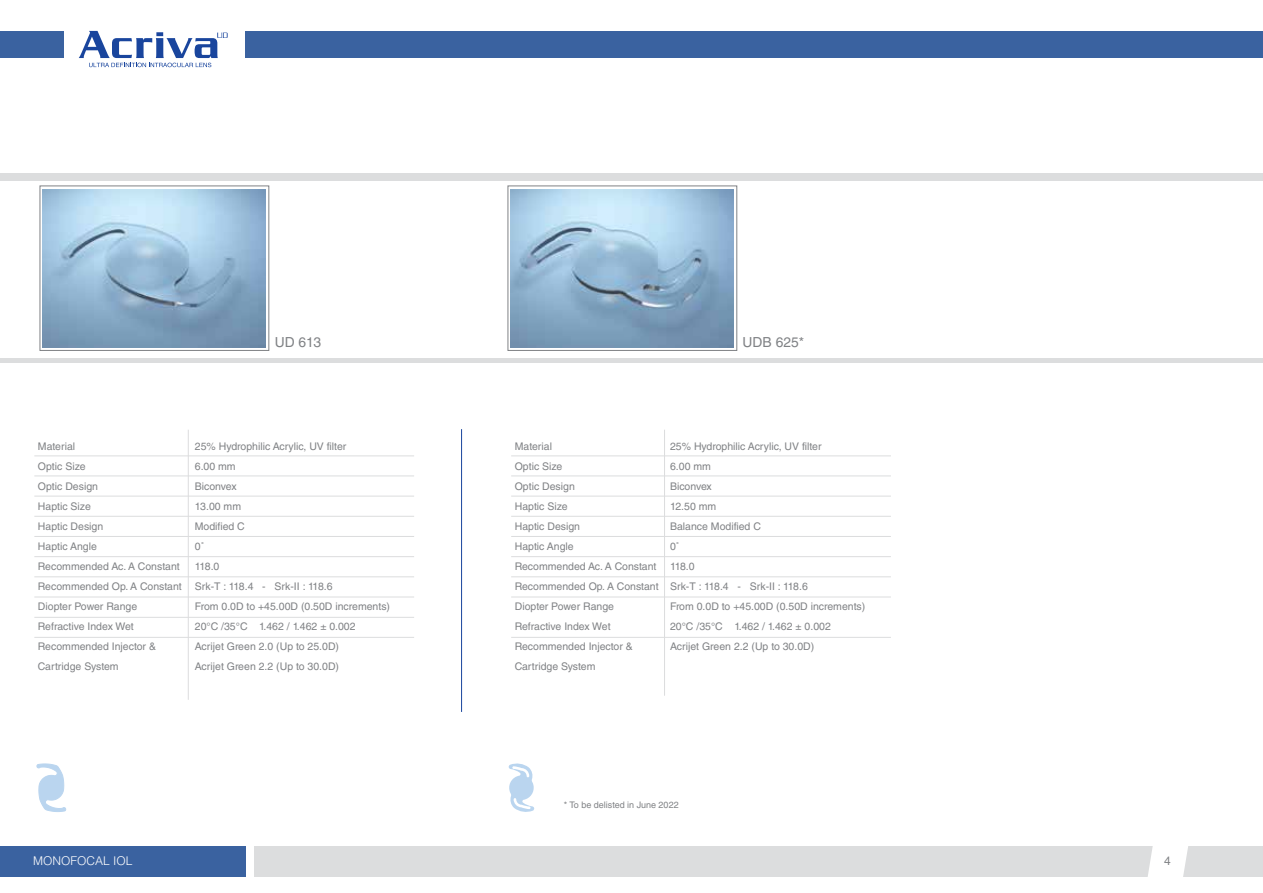
<style>
.page{position:relative;width:1263px;height:893px;background:#fff}
.page>*{position:absolute;margin:0;border:0;box-sizing:border-box;transform-origin:0 0}
.t1{font:13.8px "Helvetica LT Std";color:#808285}
.t2{font:300 12px "Helvetica LT Std";color:#fff}
.t3{font:12px "Helvetica LT Std";color:#808285}
.t4{font:10.5px/20.1px "Helvetica LT Std";color:#808285}
.t5{font:9px "Helvetica LT Std";color:#808285}
</style>
<div class="page">
<div style="left:0;top:846px;width:246px;height:31px;background:#3a62a0"></div>
<div style="left:255px;top:846px;width:1008px;height:31px;background:#dcddde"></div>
<div style="left:245px;top:32px;width:1018px;height:26px;background:#3a62a0"></div>
<div style="left:0;top:32px;width:63px;height:26px;background:#3a62a0"></div>
<svg style="left:79px;top:31px;width:149px;height:36px"></svg>
<hr style="left:0;top:358px;width:1263px;height:4px;background:#dcddde">
<div style="left:0;top:173px;width:1263px;height:8px;background:#dcddde"></div>
<hr style="left:188px;top:430px;width:1px;height:270px;background:#dcddde">
<hr style="left:34px;top:476px;width:380px;height:1px;background:#dcddde">
<hr style="left:34px;top:456px;width:380px;height:1px;background:#dcddde">
<hr style="left:34px;top:496px;width:380px;height:1px;background:#dcddde">
<hr style="left:34px;top:516px;width:380px;height:1px;background:#dcddde">
<hr style="left:34px;top:536px;width:380px;height:1px;background:#dcddde">
<hr style="left:34px;top:556px;width:380px;height:1px;background:#dcddde">
<hr style="left:34px;top:577px;width:380px;height:1px;background:#dcddde">
<hr style="left:34px;top:597px;width:380px;height:1px;background:#dcddde">
<hr style="left:34px;top:617px;width:380px;height:1px;background:#dcddde">
<hr style="left:34px;top:637px;width:380px;height:1px;background:#dcddde">
<svg style="left:40px;top:186px;width:229px;height:165px"></svg>
<hr style="left:461px;top:429px;width:1px;height:283px;background:#19459d">
<img style="left:43px;top:189px;width:223px;height:158px">
<svg style="left:508px;top:186px;width:229px;height:165px"></svg>
<hr style="left:664px;top:430px;width:1px;height:266px;background:#dcddde">
<hr style="left:511px;top:476px;width:380px;height:1px;background:#dcddde">
<hr style="left:511px;top:456px;width:380px;height:1px;background:#dcddde">
<hr style="left:511px;top:496px;width:380px;height:1px;background:#dcddde">
<hr style="left:511px;top:516px;width:380px;height:1px;background:#dcddde">
<hr style="left:511px;top:536px;width:380px;height:1px;background:#dcddde">
<hr style="left:511px;top:556px;width:380px;height:1px;background:#dcddde">
<hr style="left:511px;top:577px;width:380px;height:1px;background:#dcddde">
<hr style="left:511px;top:597px;width:380px;height:1px;background:#dcddde">
<hr style="left:511px;top:637px;width:380px;height:1px;background:#dcddde">
<img style="left:511px;top:189px;width:222px;height:158px">
<svg style="left:508px;top:763px;width:27px;height:49px"></svg>
<svg style="left:37px;top:764px;width:29px;height:48px"></svg>
<svg style="left:1148px;top:846px;width:40px;height:31px"></svg>
<h1 class="t1" style="left:275px;top:334px;width:48px">UD 613</h1>
<p class="t4" style="left:38px;top:436px;width:145px">Material<br>Optic Size<br>Optic Design<br>Haptic Size<br>Haptic Design<br>Haptic Angle<br>Recommended Ac. A Constant<br>Recommended Op. A Constant<br>Diopter Power Range<br>Refractive Index Wet<br>Recommended Injector &amp;<br>Cartridge System</p>
<p class="t4" style="left:195px;top:436px;width:197px">25% Hydrophilic Acrylic, UV filter<br>6.00 mm<br>Biconvex<br>13.00 mm<br>Modified C<br>0˚<br>118.0<br>Srk-T : 118.4 - Srk-II : 118.6<br>From 0.0D to +45.00D (0.50D increments)<br>20°C /35°C 1.462 / 1.462 ± 0.002<br>Acrijet Green 2.0 (Up to 25.0D)<br>Acrijet Green 2.2 (Up to 30.0D)</p>
<h1 class="t1" style="left:743px;top:334px;width:63px">UDB 625*</h1>
<p class="t4" style="left:515px;top:436px;width:145px">Material<br>Optic Size<br>Optic Design<br>Haptic Size<br>Haptic Design<br>Haptic Angle<br>Recommended Ac. A Constant<br>Recommended Op. A Constant<br>Diopter Power Range<br>Refractive Index Wet<br>Recommended Injector &amp;<br>Cartridge System</p>
<p class="t4" style="left:670px;top:436px;width:197px">25% Hydrophilic Acrylic, UV filter<br>6.00 mm<br>Biconvex<br>12.50 mm<br>Balance Modified C<br>0˚<br>118.0<br>Srk-T : 118.4 - Srk-II : 118.6<br>From 0.0D to +45.00D (0.50D increments)<br>20°C /35°C 1.462 / 1.462 ± 0.002<br>Acrijet Green 2.2 (Up to 30.0D)</p>
<p class="t5" style="left:564px;top:799px;width:116px">* To be delisted in June 2022</p>
<p class="t2" style="left:33px;top:853px;width:101px">MONOFOCAL IOL</p>
<p class="t3" style="left:1164px;top:853px;width:8px">4</p>
</div>
